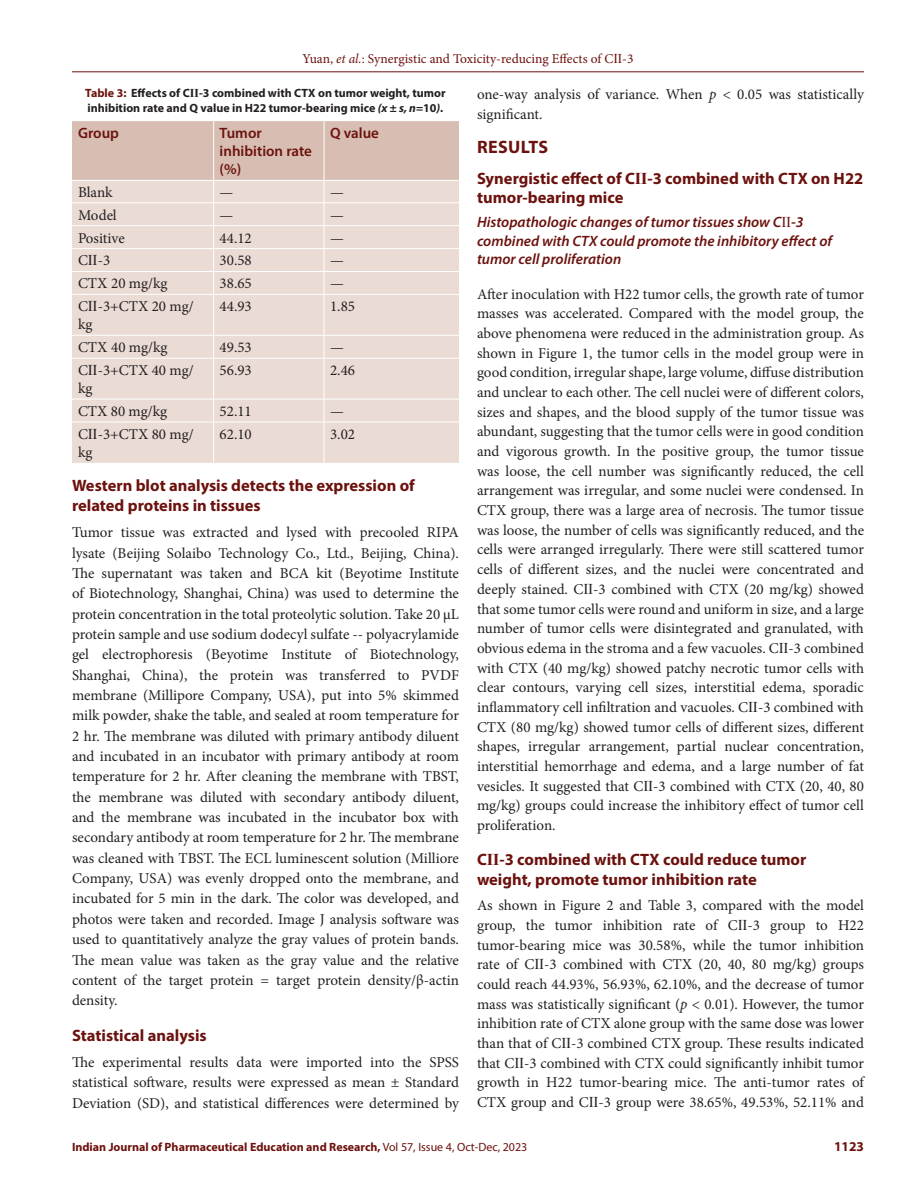
<style>
.page{position:relative;width:918px;height:1188px;background:#fff}
.page>*{position:absolute;margin:0;border:0;box-sizing:border-box;transform-origin:0 0}
.Heading_1{font:700 18px "Myriad Pro";letter-spacing:.02em;color:#6c120e}
.Heading_2{font:700 16.5px/20.4px "Myriad Pro";color:#6c120e}
.Heading_2_after_head{font:700 16.5px/19.6px "Myriad Pro";color:#6c120e}
.Body_text__FO{font:15px/20.4px "Minion Pro";color:#231f20;text-align:justify}
.Body_text{font:15px/19.6px "Minion Pro";color:#231f20;text-align:justify}
.Table_Body{font:15px/18px "Minion Pro";color:#231f20}
.Heading_3_after_head{font:italic 600 15px/18.1px "Myriad Pro";color:#6c120e}
.Table_Header{font:600 15px/18px "Myriad Pro";color:#6c120e}
.t1{font:13.5px "Minion Pro";color:#6c120e}
.t2{font:700 13.5px "Myriad Pro";color:#6c120e}
.Table_Caption{font:700 12px/15px "Myriad Pro";color:#231f20}
.t3{font:700 12px "Myriad Pro";color:#6c120e}
.s1{font-style:italic}
.s2{font-family:"Times New Roman"}
.s3{color:#6c120e}
.s4{font-family:"Times New Roman";font-weight:400;font-style:normal}
.s5{font-weight:400}
</style>
<div class="page">
<hr style="left:72px;top:72px;width:792px;height:1px;background:#6c120e">
<div style="left:72px;top:295px;width:387px;height:168px;background:#eadbd4"></div>
<svg style="left:72px;top:121px;width:387px;height:173px;background:#e4d1c9"></svg>
<hr style="left:213px;top:295px;width:1px;height:40px;background:#fff">
<hr style="left:324px;top:295px;width:1px;height:40px;background:#fff">
<hr style="left:72px;top:335px;width:142px;height:1px;background:#fff">
<hr style="left:214px;top:335px;width:110px;height:1px;background:#fff">
<svg style="left:213px;top:336px;width:1px;height:22px"></svg>
<hr style="left:324px;top:335px;width:135px;height:1px;background:#fff">
<svg style="left:324px;top:336px;width:1px;height:22px"></svg>
<hr style="left:72px;top:358px;width:142px;height:1px;background:#fff">
<hr style="left:214px;top:358px;width:110px;height:1px;background:#fff">
<hr style="left:213px;top:358px;width:1px;height:41px;background:#fff">
<hr style="left:324px;top:358px;width:135px;height:1px;background:#fff">
<hr style="left:324px;top:358px;width:1px;height:41px;background:#fff">
<hr style="left:72px;top:399px;width:142px;height:1px;background:#fff">
<hr style="left:214px;top:399px;width:110px;height:1px;background:#fff">
<svg style="left:213px;top:400px;width:1px;height:22px"></svg>
<hr style="left:324px;top:399px;width:135px;height:1px;background:#fff">
<svg style="left:324px;top:399px;width:1px;height:23px"></svg>
<hr style="left:72px;top:422px;width:142px;height:1px;background:#fff">
<hr style="left:214px;top:422px;width:110px;height:1px;background:#fff">
<hr style="left:213px;top:422px;width:1px;height:41px;background:#fff">
<hr style="left:324px;top:422px;width:135px;height:1px;background:#fff">
<hr style="left:324px;top:422px;width:1px;height:41px;background:#fff">
<hr style="left:72px;top:180px;width:142px;height:1px;background:#fff">
<hr style="left:214px;top:180px;width:110px;height:1px;background:#fff">
<hr style="left:324px;top:180px;width:135px;height:1px;background:#fff">
<p class="t1" style="left:303px;top:50px;width:332px">Yuan, <span class="s1">et al.</span>: Synergistic and Toxicity-reducing Effects of C<span class="s2">Ⅱ</span>-3</p>
<p class="Table_Caption" style="left:85px;top:85px;width:362px"><span class="s3">Table 3:</span> Effects of C<span class="s2">Ⅱ</span>-3 combined with CTX on tumor weight, tumor inhibition rate and Q value in H22 tumor-bearing mice <span class="s1">(x ± s, n=</span>10<span class="s1">)</span>.</p>
<p class="Table_Header" style="left:78px;top:124px;width:43px">Group</p>
<p class="Table_Header" style="left:220px;top:124px;width:94px">Tumor inhibition rate (%)</p>
<p class="Table_Header" style="left:330px;top:124px;width:50px">Q value</p>
<p class="Table_Body" style="left:78px;top:183px;width:36px">Blank</p>
<p class="Table_Body" style="left:220px;top:183px;width:15px">—</p>
<p class="Table_Body" style="left:330px;top:183px;width:15px">—</p>
<p class="Table_Body" style="left:78px;top:206px;width:40px">Model</p>
<p class="Table_Body" style="left:220px;top:206px;width:15px">—</p>
<p class="Table_Body" style="left:330px;top:206px;width:15px">—</p>
<p class="Table_Body" style="left:78px;top:229px;width:48px">Positive</p>
<p class="Table_Body" style="left:220px;top:229px;width:34px">44.12</p>
<p class="Table_Body" style="left:330px;top:229px;width:15px">—</p>
<p class="Table_Body" style="left:78px;top:252px;width:34px">C<span class="s2">Ⅱ</span>-3</p>
<p class="Table_Body" style="left:220px;top:252px;width:34px">30.58</p>
<p class="Table_Body" style="left:330px;top:252px;width:15px">—</p>
<p class="Table_Body" style="left:78px;top:275px;width:91px">CTX 20 mg/kg</p>
<p class="Table_Body" style="left:220px;top:275px;width:34px">38.65</p>
<p class="Table_Body" style="left:330px;top:275px;width:15px">—</p>
<p class="Table_Body" style="left:78px;top:298px;width:117px">C<span class="s2">Ⅱ</span>-3+CTX 20 mg/ kg</p>
<p class="Table_Body" style="left:220px;top:298px;width:34px">44.93</p>
<p class="Table_Body" style="left:330px;top:298px;width:27px">1.85</p>
<p class="Table_Body" style="left:78px;top:338px;width:91px">CTX 40 mg/kg</p>
<p class="Table_Body" style="left:220px;top:338px;width:34px">49.53</p>
<p class="Table_Body" style="left:330px;top:338px;width:15px">—</p>
<p class="Table_Body" style="left:78px;top:361px;width:117px">C<span class="s2">Ⅱ</span>-3+CTX 40 mg/ kg</p>
<p class="Table_Body" style="left:220px;top:361px;width:34px">56.93</p>
<p class="Table_Body" style="left:330px;top:361px;width:27px">2.46</p>
<p class="Table_Body" style="left:78px;top:402px;width:91px">CTX 80 mg/kg</p>
<p class="Table_Body" style="left:220px;top:402px;width:34px">52.11</p>
<p class="Table_Body" style="left:330px;top:402px;width:15px">—</p>
<p class="Table_Body" style="left:78px;top:425px;width:117px">C<span class="s2">Ⅱ</span>-3+CTX 80 mg/ kg</p>
<p class="Table_Body" style="left:220px;top:425px;width:34px">62.10</p>
<p class="Table_Body" style="left:330px;top:425px;width:27px">3.02</p>
<p class="Heading_2" style="left:72px;top:474px;width:344px">Western blot analysis detects the expression of related proteins in tissues</p>
<p class="Body_text__FO" style="left:72px;top:522px;width:389px">Tumor tissue was extracted and lysed with precooled RIPA lysate (Beijing Solaibo Technology Co., Ltd., Beijing, China).<br>The supernatant was taken and BCA kit (Beyotime Institute of Biotechnology, Shanghai, China) was used to determine the protein concentration in the total proteolytic solution. Take 20 μL protein sample and use sodium dodecyl sulfate -- polyacrylamide gel electrophoresis (Beyotime Institute of Biotechnology, Shanghai, China), the protein was transferred to PVDF membrane (Millipore Company, USA), put into 5% skimmed milk powder, shake the table, and sealed at room temperature for 2 hr. The membrane was diluted with primary antibody diluent and incubated in an incubator with primary antibody at room temperature for 2 hr. After cleaning the membrane with TBST, the membrane was diluted with secondary antibody diluent, and the membrane was incubated in the incubator box with secondary antibody at room temperature for 2 hr. The membrane was cleaned with TBST. The ECL luminescent solution (Milliore Company, USA) was evenly dropped onto the membrane, and incubated for 5 min in the dark. The color was developed, and photos were taken and recorded. Image J analysis software was used to quantitatively analyze the gray values of protein bands.<br>The mean value was taken as the gray value and the relative content of the target protein = target protein density/β‑actin density.</p>
<p class="Heading_2" style="left:72px;top:1024px;width:136px">Statistical analysis</p>
<p class="Body_text__FO" style="left:72px;top:1052px;width:389px">The experimental results data were imported into the SPSS statistical software, results were expressed as mean ± Standard Deviation (SD), and statistical differences were determined by</p>
<p class="Body_text__FO" style="left:477px;top:85px;width:388px;line-height:19.6px">one-way analysis of variance. When <span class="s1">p</span> &lt; 0.05 was statistically significant.</p>
<p class="Heading_1" style="left:477px;top:136px;width:73px">RESULTS</p>
<p class="Heading_2_after_head" style="left:477px;top:168px;width:388px">Synergistic effect of C<span class="s2">Ⅱ</span>-3 combined with CTX on H22 tumor-bearing mice</p>
<p class="Heading_3_after_head" style="left:477px;top:213px;width:357px">Histopathologic changes of tumor tissues show C<span class="s4">Ⅱ</span>-3 combined with CTX could promote the inhibitory effect of tumor cell proliferation</p>
<p class="Body_text" style="left:477px;top:284px;width:389px">After inoculation with H22 tumor cells, the growth rate of tumor masses was accelerated. Compared with the model group, the above phenomena were reduced in the administration group. As shown in Figure 1, the tumor cells in the model group were in good condition, irregular shape, large volume, diffuse distribution and unclear to each other. The cell nuclei were of different colors, sizes and shapes, and the blood supply of the tumor tissue was abundant, suggesting that the tumor cells were in good condition and vigorous growth. In the positive group, the tumor tissue was loose, the cell number was significantly reduced, the cell arrangement was irregular, and some nuclei were condensed. In CTX group, there was a large area of necrosis. The tumor tissue was loose, the number of cells was significantly reduced, and the cells were arranged irregularly. There were still scattered tumor cells of different sizes, and the nuclei were concentrated and deeply stained. C<span class="s2">Ⅱ</span>-3 combined with CTX (20 mg/kg) showed that some tumor cells were round and uniform in size, and a large number of tumor cells were disintegrated and granulated, with obvious edema in the stroma and a few vacuoles. C<span class="s2">Ⅱ</span>-3 combined with CTX (40 mg/kg) showed patchy necrotic tumor cells with clear contours, varying cell sizes, interstitial edema, sporadic inflammatory cell infiltration and vacuoles. C<span class="s2">Ⅱ</span>-3 combined with CTX (80 mg/kg) showed tumor cells of different sizes, different shapes, irregular arrangement, partial nuclear concentration, interstitial hemorrhage and edema, and a large number of fat vesicles. It suggested that C<span class="s2">Ⅱ</span>-3 combined with CTX (20, 40, 80 mg/kg) groups could increase the inhibitory effect of tumor cell proliferation.</p>
<p class="Heading_2" style="left:477px;top:849px;width:331px;line-height:19.6px">C<span class="s2">Ⅱ</span>-3 combined with CTX could reduce tumor weight, promote tumor inhibition rate</p>
<p class="Body_text__FO" style="left:477px;top:896px;width:389px;line-height:19.6px">As shown in Figure 2 and Table 3, compared with the model group, the tumor inhibition rate of C<span class="s2">Ⅱ</span>-3 group to H22 tumor-bearing mice was 30.58%, while the tumor inhibition rate of C<span class="s2">Ⅱ</span>-3 combined with CTX (20, 40, 80 mg/kg) groups could reach 44.93%, 56.93%, 62.10%, and the decrease of tumor mass was statistically significant (<span class="s1">p</span> &lt; 0.01). However, the tumor inhibition rate of CTX alone group with the same dose was lower than that of C<span class="s2">Ⅱ</span>-3 combined CTX group. These results indicated that C<span class="s2">Ⅱ</span>-3 combined with CTX could significantly inhibit tumor growth in H22 tumor-bearing mice. The anti-tumor rates of CTX group and C<span class="s2">Ⅱ</span>-3 group were 38.65%, 49.53%, 52.11% and</p>
<p class="t3" style="left:72px;top:1139px;width:457px">Indian Journal of Pharmaceutical Education and Research, <span class="s5">Vol 57, Issue 4, Oct-Dec, 2023</span></p>
<p class="t2" style="left:834px;top:1137px;width:31px">1123</p>
</div>
